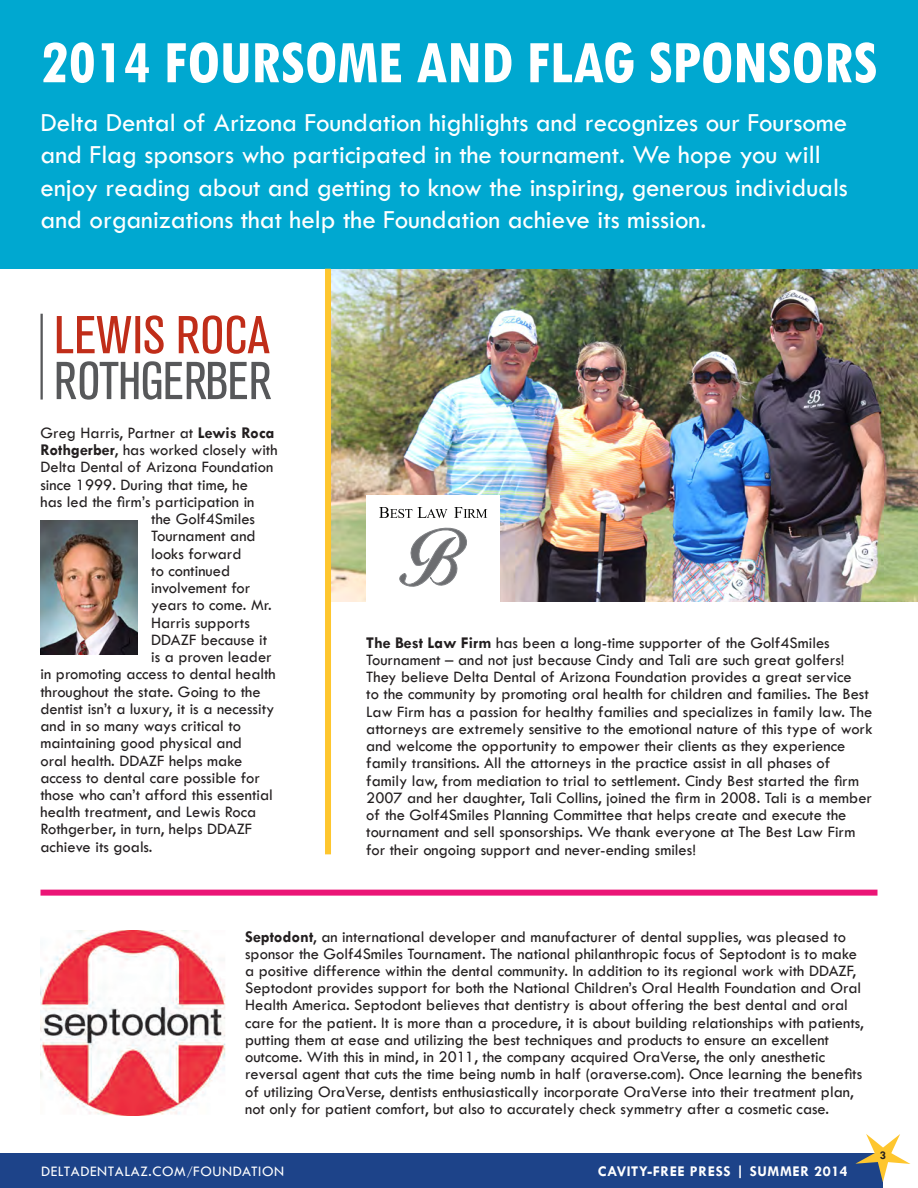
<style>
.page{position:relative;width:918px;height:1188px;background:#fff}
.page>*{position:absolute;margin:0;border:0;box-sizing:border-box;transform-origin:0 0}
.TW_head{font:700 condensed 63.9px "Tw Cen";letter-spacing:-.01em;color:#fff}
.t1{font:27px/32.4px "Tw Cen";color:#fff}
.body{font:16.5px/17.2px "Tw Cen";color:#231f20}
.t2{font:15px "Tw Cen";letter-spacing:.04em;color:#fff}
.t3{font:700 15px "Tw Cen";letter-spacing:.04em;color:#fff}
.t4{font:700 12px "Tw Cen";color:#231f20}
.s1{font-weight:700}
.s2{font-size:12px}
</style>
<div class="page">
<div style="left:0;top:1153px;width:883px;height:35px;background:#1d4389"></div>
<svg style="left:855px;top:1134px;width:55px;height:48px"></svg>
<img style="left:331px;top:269px;width:587px;height:333px">
<div style="left:366px;top:495px;width:134px;height:110px;background:#fff"></div>
<div style="left:0;top:0;width:918px;height:269px;background:#00a8d0"></div>
<hr style="left:41px;top:314px;width:2px;height:86px;background:#57585a">
<svg style="left:57px;top:361px;width:214px;height:39px"></svg>
<svg style="left:57px;top:315px;width:213px;height:39px"></svg>
<svg style="left:379px;top:507px;width:108px;height:80px"></svg>
<img style="left:40px;top:930px;width:185px;height:186px">
<img style="left:40px;top:521px;width:98px;height:133px">
<div style="left:40px;top:890px;width:838px;height:6px;background:#eb1576"></div>
<div style="left:325px;top:269px;width:6px;height:585px;background:#fec62e"></div>
<p class="TW_head" style="left:40px;top:24px;width:838px">2014 FOURSOME AND FLAG SPONSORS</p>
<p class="t1" style="left:40px;top:106px;width:809px">Delta Dental of Arizona Foundation highlights and recognizes our Foursome and Flag sponsors who participated in the tournament. We hope you will enjoy reading about and getting to know the inspiring, generous individuals and organizations that help the Foundation achieve its mission.</p>
<p class="body" style="left:40px;top:424px;width:235px">Greg Harris, Partner at <span class="s1">Lewis Roca</span></p>
<p class="body" style="left:40px;top:441px;width:239px"><span class="s1">Rothgerber</span>, has worked closely with</p>
<p class="body" style="left:40px;top:458px;width:234px">Delta Dental of Arizona Foundation</p>
<p class="body" style="left:40px;top:476px;width:209px">since 1999. During that time, he</p>
<p class="body" style="left:40px;top:493px;width:216px">has led the firm’s participation in</p>
<p class="body" style="left:151px;top:510px;width:105px">the Golf4Smiles</p>
<p class="body" style="left:151px;top:527px;width:106px">Tournament and</p>
<p class="body" style="left:151px;top:545px;width:92px">looks forward</p>
<p class="body" style="left:151px;top:562px;width:81px">to continued</p>
<p class="body" style="left:151px;top:579px;width:101px">involvement for</p>
<p class="body" style="left:151px;top:596px;width:122px">years to come. Mr.</p>
<p class="body" style="left:151px;top:614px;width:100px">Harris supports</p>
<p class="body" style="left:151px;top:631px;width:118px">DDAZF because it</p>
<p class="body" style="left:151px;top:648px;width:122px">is a proven leader</p>
<p class="body" style="left:40px;top:665px;width:237px">in promoting access to dental health</p>
<p class="body" style="left:40px;top:683px;width:222px">throughout the state. Going to the</p>
<p class="body" style="left:40px;top:700px;width:235px">dentist isn’t a luxury, it is a necessity</p>
<p class="body" style="left:40px;top:717px;width:202px">and in so many ways critical to</p>
<p class="body" style="left:40px;top:734px;width:203px">maintaining good physical and</p>
<p class="body" style="left:40px;top:752px;width:204px">oral health. DDAZF helps make</p>
<p class="body" style="left:40px;top:769px;width:221px">access to dental care possible for</p>
<p class="body" style="left:40px;top:786px;width:234px">those who can’t afford this essential</p>
<p class="body" style="left:40px;top:803px;width:217px">health treatment, and Lewis Roca</p>
<p class="body" style="left:40px;top:821px;width:213px">Rothgerber, in turn, helps DDAZF</p>
<p class="body" style="left:40px;top:838px;width:114px">achieve its goals.</p>
<p class="body" style="left:366px;top:634px;width:508px"><span class="s1">The Best Law Firm</span> has been a long-time supporter of the Golf4Smiles Tournament – and not just because Cindy and Tali are such great golfers!<br>They believe Delta Dental of Arizona Foundation provides a great service<br>to the community by promoting oral health for children and families. The Best Law Firm has a passion for healthy families and specializes in family law. The attorneys are extremely sensitive to the emotional nature of this type of work and welcome the opportunity to empower their clients as they experience family transitions. All the attorneys in the practice assist in all phases of family law, from mediation to trial to settlement. Cindy Best started the firm 2007 and her daughter, Tali Collins, joined the firm in 2008. Tali is a member of the Golf4Smiles Planning Committee that helps create and execute the tournament and sell sponsorships. We thank everyone at The Best Law Firm for their ongoing support and never-ending smiles!</p>
<p class="body" style="left:245px;top:928px;width:620px"><span class="s1">Septodont</span>, an international developer and manufacturer of dental supplies, was pleased to sponsor the Golf4Smiles Tournament. The national philanthropic focus of Septodont is to make a positive difference within the dental community. In addition to its regional work with DDAZF, Septodont provides support for both the National Children’s Oral Health Foundation and Oral Health America. Septodont believes that dentistry is about offering the best dental and oral care for the patient. It is more than a procedure, it is about building relationships with patients, putting them at ease and utilizing the best techniques and products to ensure an excellent outcome. With this in mind, in 2011, the company acquired OraVerse, the only anesthetic reversal agent that cuts the time being numb in half (oraverse.com). Once learning the benefits of utilizing OraVerse, dentists enthusiastically incorporate OraVerse into their treatment plan, not only for patient comfort, but also to accurately check symmetry after a cosmetic case.</p>
<p class="t2" style="left:41px;top:1162px;width:245px">DELTADENTALAZ.COM<span class="s2">/</span>FOUNDATION</p>
<p class="t3" style="left:598px;top:1162px;width:252px">CAVITY-FREE PRESS | SUMMER 2014</p>
<p class="t4" style="left:880px;top:1148px;width:8px">3</p>
</div>
